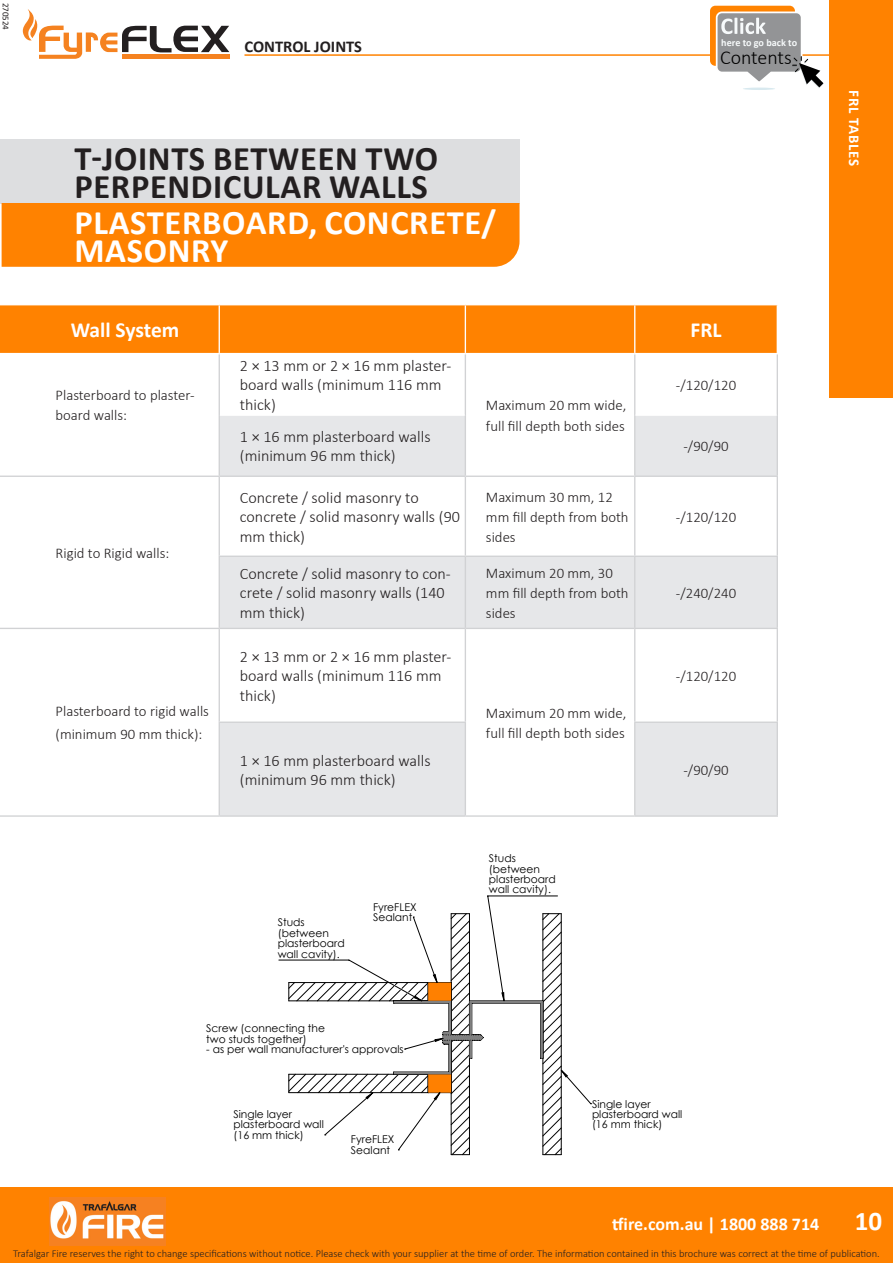
<style>
.page{position:relative;width:893px;height:1263px;background:#fff}
.page>*{position:absolute;margin:0;border:0;box-sizing:border-box;transform-origin:0 0}
.t1{font:700 34.5px "Calibri";letter-spacing:.02em;color:#231f20}
.t2{font:700 34.5px/28.5px "Calibri";letter-spacing:.02em;color:#fff}
.t3{font:700 27px "Calibri";color:#fff}
.t4{font:700 21.45px "Calibri";letter-spacing:-.005em;color:#fff}
.t5{font:300 19.95px "Calibri";color:#000}
.t6{font:700 18px "Calibri";color:#fff}
.t7{font:700 16.5px "Calibri";color:#231f20}
.t8{font:300 16.2px/19.4px "Calibri";color:#231f20}
.t9{font:16.2px "Century Gothic";color:#000}
.t10{font:700 15px "Calibri";letter-spacing:.05em;color:#fff}
.t11{font:300 14.85px/20.1px "Calibri";color:#231f20}
.t12{font:10.65px/10.4px "Century Gothic";color:#000}
.t13{font:300 10.5px "Calibri";color:#231f20}
.t14{font:700 10.2px "Calibri";color:#f7fafb}
.t15{font:9px "Calibri";color:#231f20}
</style>
<div class="page">
<div style="left:0;top:139px;width:519px;height:65px;background:#dddee0"></div>
<div style="left:2px;top:203px;width:518px;height:64px;background:#ff8200"></div>
<div style="left:0;top:1187px;width:893px;height:76px;background:#ff8200"></div>
<img style="left:50px;top:1197px;width:116px;height:48px">
<hr style="left:244px;top:54px;width:587px;height:2px;background:#ff8200">
<div style="left:829px;top:0;width:64px;height:398px;background:#ff8200"></div>
<svg style="left:278px;top:895px;width:284px;height:255px"></svg>
<hr style="left:200px;top:832px;width:1px;height:346px;background:#c0c0c0">
<hr style="left:200px;top:832px;width:493px;height:1px;background:#c0c0c0">
<hr style="left:200px;top:1262px;width:493px;height:1px;background:#c0c0c0">
<hr style="left:892px;top:832px;width:1px;height:346px;background:#c0c0c0">
<svg style="left:366px;top:974px;width:227px;height:131px"></svg>
<div style="left:584px;top:821px;width:162px;height:129px;background:#fff"></div>
<hr style="left:743px;top:88px;width:32px;height:2px;background:#d8e9ef;border-radius:50%">
<svg style="left:710px;top:6px;width:113px;height:82px"></svg>
<svg style="left:23px;top:9px;width:206px;height:50px"></svg>
<hr style="left:122px;top:55px;width:108px;height:4px;background:#f58220">
<div style="left:0;top:305px;width:777px;height:48px;background:#ff8200"></div>
<svg style="left:220px;top:416px;width:557px;height:399px"></svg>
<hr style="left:219px;top:354px;width:1px;height:61px;background:#d1d2d4">
<hr style="left:465px;top:354px;width:1px;height:61px;background:#d1d2d4">
<hr style="left:634px;top:354px;width:1px;height:61px;background:#d1d2d4">
<hr style="left:777px;top:354px;width:1px;height:61px;background:#d1d2d4">
<hr style="left:219px;top:415px;width:1px;height:61px;background:#d1d2d4">
<hr style="left:465px;top:415px;width:1px;height:61px;background:#d1d2d4">
<hr style="left:634px;top:415px;width:1px;height:61px;background:#d1d2d4">
<hr style="left:777px;top:415px;width:1px;height:61px;background:#d1d2d4">
<hr style="left:0;top:476px;width:219px;height:1px;background:#d1d2d4">
<hr style="left:219px;top:476px;width:246px;height:1px;background:#d1d2d4">
<hr style="left:219px;top:477px;width:1px;height:79px;background:#d1d2d4">
<hr style="left:465px;top:476px;width:170px;height:1px;background:#d1d2d4">
<hr style="left:465px;top:477px;width:1px;height:79px;background:#d1d2d4">
<hr style="left:635px;top:476px;width:143px;height:1px;background:#d1d2d4">
<hr style="left:634px;top:477px;width:1px;height:79px;background:#d1d2d4">
<hr style="left:777px;top:477px;width:1px;height:79px;background:#d1d2d4">
<hr style="left:219px;top:556px;width:246px;height:1px;background:#d1d2d4">
<hr style="left:219px;top:557px;width:1px;height:71px;background:#d1d2d4">
<hr style="left:465px;top:556px;width:170px;height:1px;background:#d1d2d4">
<hr style="left:465px;top:557px;width:1px;height:71px;background:#d1d2d4">
<hr style="left:635px;top:556px;width:143px;height:1px;background:#d1d2d4">
<hr style="left:634px;top:557px;width:1px;height:71px;background:#d1d2d4">
<hr style="left:777px;top:557px;width:1px;height:71px;background:#d1d2d4">
<hr style="left:0;top:628px;width:219px;height:1px;background:#d1d2d4">
<hr style="left:219px;top:628px;width:246px;height:1px;background:#d1d2d4">
<hr style="left:219px;top:629px;width:1px;height:92px;background:#d1d2d4">
<hr style="left:465px;top:628px;width:170px;height:1px;background:#d1d2d4">
<hr style="left:465px;top:629px;width:1px;height:92px;background:#d1d2d4">
<hr style="left:635px;top:628px;width:143px;height:1px;background:#d1d2d4">
<hr style="left:634px;top:629px;width:1px;height:92px;background:#d1d2d4">
<hr style="left:777px;top:629px;width:1px;height:92px;background:#d1d2d4">
<hr style="left:219px;top:721px;width:247px;height:2px;background:#d1d2d4">
<hr style="left:219px;top:723px;width:1px;height:92px;background:#d1d2d4">
<hr style="left:465px;top:723px;width:1px;height:92px;background:#d1d2d4">
<hr style="left:634px;top:721px;width:144px;height:2px;background:#d1d2d4">
<hr style="left:634px;top:723px;width:1px;height:92px;background:#d1d2d4">
<hr style="left:777px;top:723px;width:1px;height:92px;background:#d1d2d4">
<hr style="left:0;top:815px;width:219px;height:2px;background:#d1d2d4">
<hr style="left:219px;top:815px;width:246px;height:2px;background:#d1d2d4">
<hr style="left:465px;top:815px;width:170px;height:2px;background:#d1d2d4">
<hr style="left:635px;top:815px;width:143px;height:2px;background:#d1d2d4">
<hr style="left:219px;top:305px;width:1px;height:48px;background:#fff">
<hr style="left:465px;top:305px;width:1px;height:48px;background:#fff">
<hr style="left:634px;top:305px;width:1px;height:48px;background:#fff">
<p class="t15" style="left:12px;top:3px;width:29px;rotate:90deg">270524</p>
<p class="t7" style="left:244px;top:35px;width:119px">CONTROL JOINTS</p>
<p class="t1" style="left:74px;top:134px;width:365px">T-JOINTS BETWEEN TWO</p>
<p class="t1" style="left:74px;top:162px;width:355px">PERPENDICULAR WALLS</p>
<p class="t2" style="left:74px;top:207px;width:423px">PLASTERBOARD, CONCRETE/<br>MASONRY</p>
<p class="t14" style="left:721px;top:35px;width:77px">here to go back to</p>
<p class="t5" style="left:720px;top:45px;width:73px">Contents</p>
<p class="t4" style="left:71px;top:315px;width:110px">Wall System</p>
<p class="t4" style="left:690px;top:315px;width:33px">FRL</p>
<p class="t11" style="left:56px;top:385px;width:140px">Plasterboard to plaster&shy;board walls:</p>
<p class="t11" style="left:56px;top:543px;width:115px">Rigid to Rigid walls:</p>
<p class="t11" style="left:56px;top:700px;width:155px;line-height:22.8px">Plasterboard to rigid walls (minimum 90 mm thick):</p>
<p class="t8" style="left:240px;top:356px;width:213px">2 × 13 mm or 2 × 16 mm plaster&shy;board walls (minimum 116 mm thick)</p>
<p class="t11" style="left:676px;top:375px;width:62px">-/120/120</p>
<p class="t11" style="left:486px;top:395px;width:142px">Maximum 20 mm wide, full fill depth both sides</p>
<p class="t8" style="left:240px;top:427px;width:192px">1 × 16 mm plasterboard walls (minimum 96 mm thick)</p>
<p class="t11" style="left:683px;top:436px;width:47px">-/90/90</p>
<p class="t8" style="left:240px;top:488px;width:222px">Concrete / solid masonry to concrete / solid masonry walls (90 mm thick)</p>
<p class="t11" style="left:486px;top:486px;width:144px">Maximum 30 mm, 12 mm fill depth from both sides</p>
<p class="t8" style="left:240px;top:564px;width:212px">Concrete / solid masonry to con&shy;crete / solid masonry walls (140 mm thick)</p>
<p class="t11" style="left:486px;top:563px;width:144px">Maximum 20 mm, 30 mm fill depth from both sides</p>
<p class="t8" style="left:240px;top:647px;width:213px">2 × 13 mm or 2 × 16 mm plaster&shy;board walls (minimum 116 mm thick)</p>
<p class="t11" style="left:486px;top:702px;width:142px">Maximum 20 mm wide, full fill depth both sides</p>
<p class="t11" style="left:676px;top:507px;width:62px">-/120/120</p>
<p class="t11" style="left:676px;top:583px;width:62px">-/240/240</p>
<p class="t11" style="left:676px;top:666px;width:62px">-/120/120</p>
<p class="t8" style="left:240px;top:750px;width:192px">1 × 16 mm plasterboard walls (minimum 96 mm thick)</p>
<p class="t11" style="left:683px;top:759px;width:47px">-/90/90</p>
<p class="t12" style="left:278px;top:917px;width:68px">Studs (between plasterboard wall cavity).</p>
<p class="t12" style="left:373px;top:901px;width:45px">FyreFLEX<br>Sealant</p>
<p class="t12" style="left:489px;top:853px;width:68px">Studs (between plasterboard wall cavity).</p>
<p class="t12" style="left:206px;top:1023px;width:120px">Screw (connecting the two studs together)</p>
<p class="t12" style="left:206px;top:1044px;width:199px">- as per wall manufacturer's approvals</p>
<p class="t12" style="left:233px;top:1109px;width:92px">Single layer plasterboard wall (16 mm thick)</p>
<p class="t12" style="left:592px;top:1098px;width:92px">Single layer plasterboard wall (16 mm thick)</p>
<p class="t12" style="left:351px;top:1134px;width:45px">FyreFLEX<br>Sealant</p>
<p class="t10" style="left:865px;top:90px;width:77px;rotate:90deg">FRL TABLES</p>
<p class="t6" style="left:612px;top:1211px;width:209px">tfire.com.au | 1800 888 714</p>
<h2 class="t3" style="left:855px;top:1202px;width:29px">10</h2>
<p class="t13" style="left:13px;top:1247px;width:868px">Trafalgar Fire reserves the right to change specifications without notice. Please check with your supplier at the time of order. The information contained in this brochure was correct at the time of publication.</p>
<p class="t9" style="left:649px;top:1235px;width:91px">FRL: -/90/90</p>
</div>
